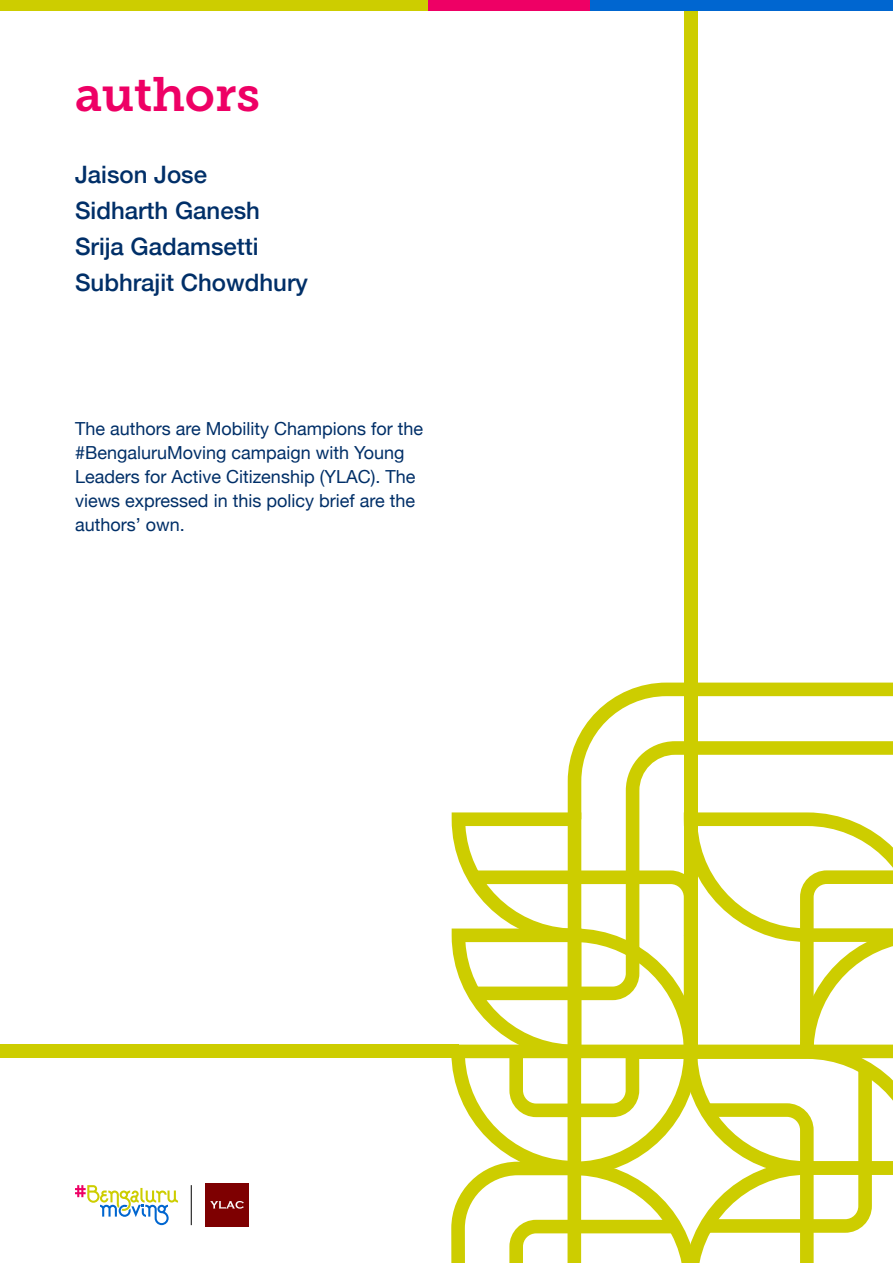
<style>
.page{position:relative;width:893px;height:1263px;background:#fff}
.page>*{position:absolute;margin:0;border:0;box-sizing:border-box;transform-origin:0 0}
.t1{font:48px "Museo Slab 700";color:#ee0065}
.t2{font:500 24px/36px "Helvetica Neue";color:#002f68}
.t3{font:18px/24px "Helvetica Neue";color:#002f68}
</style>
<div class="page">
<div style="left:0;top:0;width:428px;height:10px;background:#cdcd00"></div>
<div style="left:428px;top:0;width:162px;height:10px;background:#ee0065"></div>
<svg style="left:75px;top:1185px;width:103px;height:40px"></svg>
<hr style="left:191px;top:1185px;width:1px;height:40px;background:#000">
<div style="left:0;top:1044px;width:458px;height:14px;background:#cdcd00"></div>
<svg style="left:451px;top:682px;width:442px;height:581px"></svg>
<div style="left:684px;top:0;width:13px;height:1051px;background:#cdcd00"></div>
<div style="left:590px;top:0;width:303px;height:10px;background:#0066d0"></div>
<img style="left:206px;top:1183px;width:43px;height:43px">
<h1 class="t1" style="left:75px;top:67px;width:187px">authors</h1>
<h2 class="t2" style="left:75px;top:155px;width:234px">Jaison Jose<br>Sidharth Ganesh<br>Srija Gadamsetti<br>Subhrajit Chowdhury</h2>
<p class="t3" style="left:75px;top:418px;width:350px">The authors are Mobility Champions for the #BengaluruMoving campaign with Young Leaders for Active Citizenship (YLAC). The views expressed in this policy brief are the authors’ own.</p>
</div>
